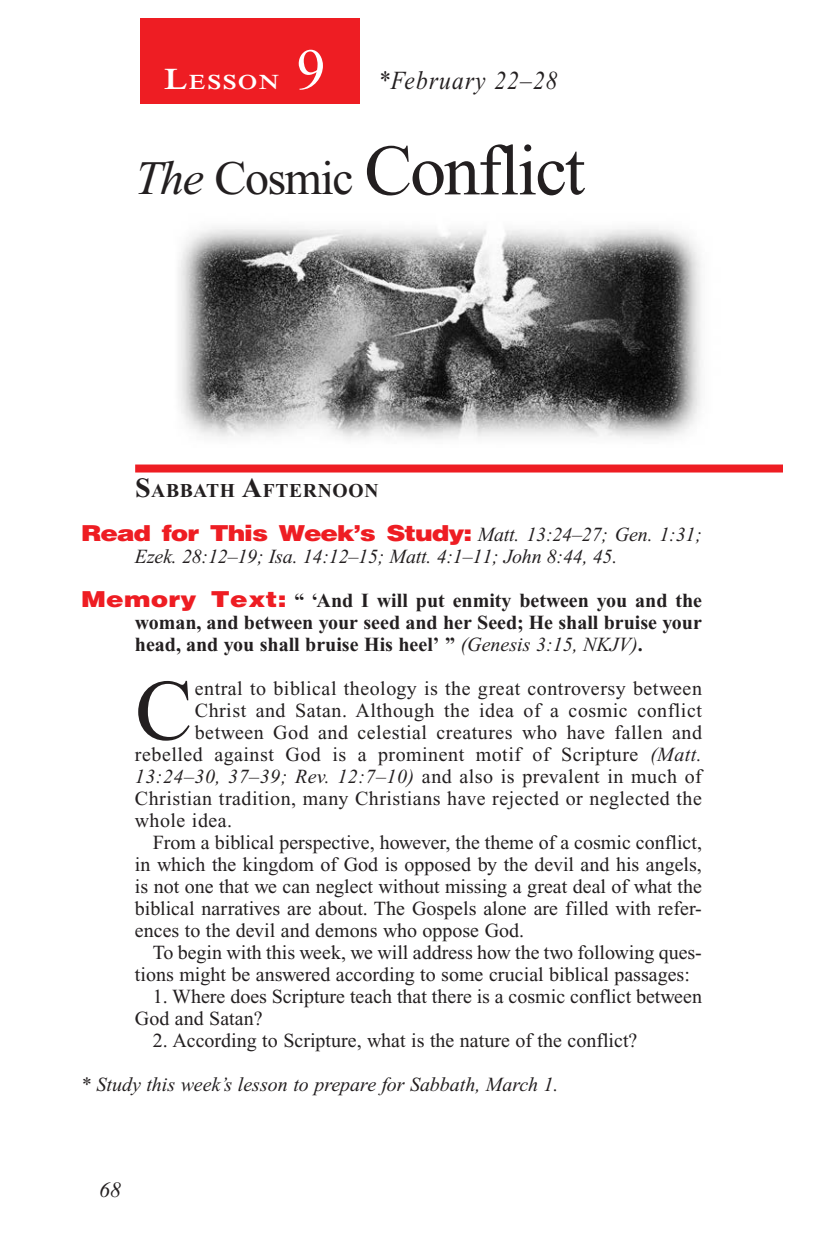
<style>
.page{position:relative;width:819px;height:1260px;background:#fff}
.page>*{position:absolute;margin:0;border:0;box-sizing:border-box;transform-origin:0 0}
.Body_Drop_Cap{font:86.4px "Times New Roman PS Std";color:#231f20}
.Lesson_Head_SA{font:72px "Times New Roman PS Std";color:#231f20}
.Lesson_Number{font:58px "Times New Roman PS Std";color:#fff}
.Lesson_Dates{font:italic 26px "Times New Roman PS Std";letter-spacing:.05em;color:#231f20;scale:.9 1}
.Question{font:900 22px "Helvetica LT Std";letter-spacing:-.04em;color:#ee1d23;scale:1.2 1}
.t1{font:italic 22px "Times New Roman PS Std";color:#231f20}
.Lesson_Start_Head{font:600 21px "Times NRMT Std";letter-spacing:.07em;color:#fff;scale:1.1 1}
.Body{font:20px/22px "Times New Roman PS Std";color:#231f20}
.Body_Drop_Cap-2{font:20px "Times New Roman PS Std";letter-spacing:.025em;color:#231f20}
.Question-2{font:700 20px/22px "Times New Roman PS Std";color:#231f20;text-align:justify}
.Question-3{font:italic 20px "Times New Roman PS Std";letter-spacing:-.005em;color:#231f20}
.Body_Drop_Cap-3{font:italic 20px "Times New Roman PS Std";letter-spacing:.025em;color:#231f20}
.Sabbath_Afternoon_He{font:700 19.6px "Times New Roman PS Std";letter-spacing:.035em;color:#231f20}
.s1{font-size:30px}
.s2{font-style:italic;font-size:48px}
.s3{font-size:48px}
.s4{font-size:28px}
.s5{font-family:"Times New Roman PS Std";font-weight:400;font-style:italic;font-size:20px;color:#231f20}
.s6{font-family:"Helvetica LT Std";font-weight:900;font-size:22px;color:#ee1d23}
.s7{font-weight:400;font-style:italic}
.s8{font-style:italic}
.s9{font-style:normal}
</style>
<div class="page">
<div style="left:135px;top:465px;width:648px;height:8px;background:#ee1d23"></div>
<div style="left:140px;top:18px;width:220px;height:86px;background:#ee1d23"></div>
<img style="left:178px;top:227px;width:523px;height:212px">
<p class="Lesson_Number" style="left:296px;top:38px;width:30px">9</p>
<p class="Lesson_Start_Head" style="left:164px;top:70px;width:106px"><span class="s1">L</span>ESSON</p>
<p class="Lesson_Dates" style="left:378px;top:66px;width:201px">*February 22–28</p>
<p class="Lesson_Head_SA" style="left:135px;top:131px;width:452px"><span class="s2">The</span> <span class="s3">Cosmic</span> Conflict</p>
<p class="Sabbath_Afternoon_He" style="left:135px;top:480px;width:245px"><span class="s4">S</span>ABBATH <span class="s4">A</span>FTERNOON</p>
<p class="Question" style="left:81px;top:519px;width:519px">Read for This Week’s Study: <span class="s5">Matt. 13:24–27; Gen. 1:31;</span></p>
<p class="Question-3" style="left:135px;top:546px;width:484px">Ezek. 28:12–19; Isa. 14:12–15; Matt. 4:1–11; John 8:44, 45.</p>
<p class="Question-2" style="left:135px;top:590px;width:569px;text-indent:-54px"><span class="s6">Memory Text:</span> “ ‘And I will put enmity between you and the woman, and between your seed and her Seed; He shall bruise your head, and you shall bruise His heel’ ” <span class="s7">(Genesis 3:15, NKJV)</span>.</p>
<p class="Body_Drop_Cap" style="left:135px;top:664px;width:59px">C</p>
<p class="Body_Drop_Cap-2" style="left:195px;top:678px;width:509px">entral to biblical theology is the great controversy between</p>
<p class="Body_Drop_Cap-2" style="left:195px;top:700px;width:509px">Christ and Satan. Although the idea of a cosmic conflict</p>
<p class="Body_Drop_Cap-2" style="left:195px;top:722px;width:509px">between God and celestial creatures who have fallen and</p>
<p class="Body_Drop_Cap-2" style="left:135px;top:744px;width:569px">rebelled against God is a prominent motif of Scripture <span class="s8">(Matt.</span></p>
<p class="Body_Drop_Cap-3" style="left:135px;top:766px;width:568px">13:24–30, 37–39; Rev. 12:7–10) <span class="s9">and also is prevalent in much of</span></p>
<p class="Body_Drop_Cap-2" style="left:135px;top:788px;width:568px">Christian tradition, many Christians have rejected or neglected the</p>
<p class="Body_Drop_Cap-2" style="left:135px;top:810px;width:99px">whole idea.</p>
<p class="Body" style="left:135px;top:832px;width:569px;text-align:justify;text-indent:18px">From a biblical perspective, however, the theme of a cosmic conflict, in which the kingdom of God is opposed by the devil and his angels, is not one that we can neglect without missing a great deal of what the biblical narratives are about. The Gospels alone are filled with refer&shy;ences to the devil and demons who oppose God.</p>
<p class="Body" style="left:135px;top:942px;width:568px;text-indent:18px">To begin with this week, we will address how the two following ques&shy;tions might be answered according to some crucial biblical passages:</p>
<p class="Body" style="left:135px;top:986px;width:569px;text-indent:18px">1. Where does Scripture teach that there is a cosmic conflict between<br>God and Satan?</p>
<p class="Body" style="left:153px;top:1030px;width:486px">2. According to Scripture, what is the nature of the conflict?</p>
<p class="Question-3" style="left:81px;top:1074px;width:479px">* Study this week’s lesson to prepare for Sabbath, March 1.</p>
<p class="t1" style="left:99px;top:1178px;width:23px">68</p>
</div>
